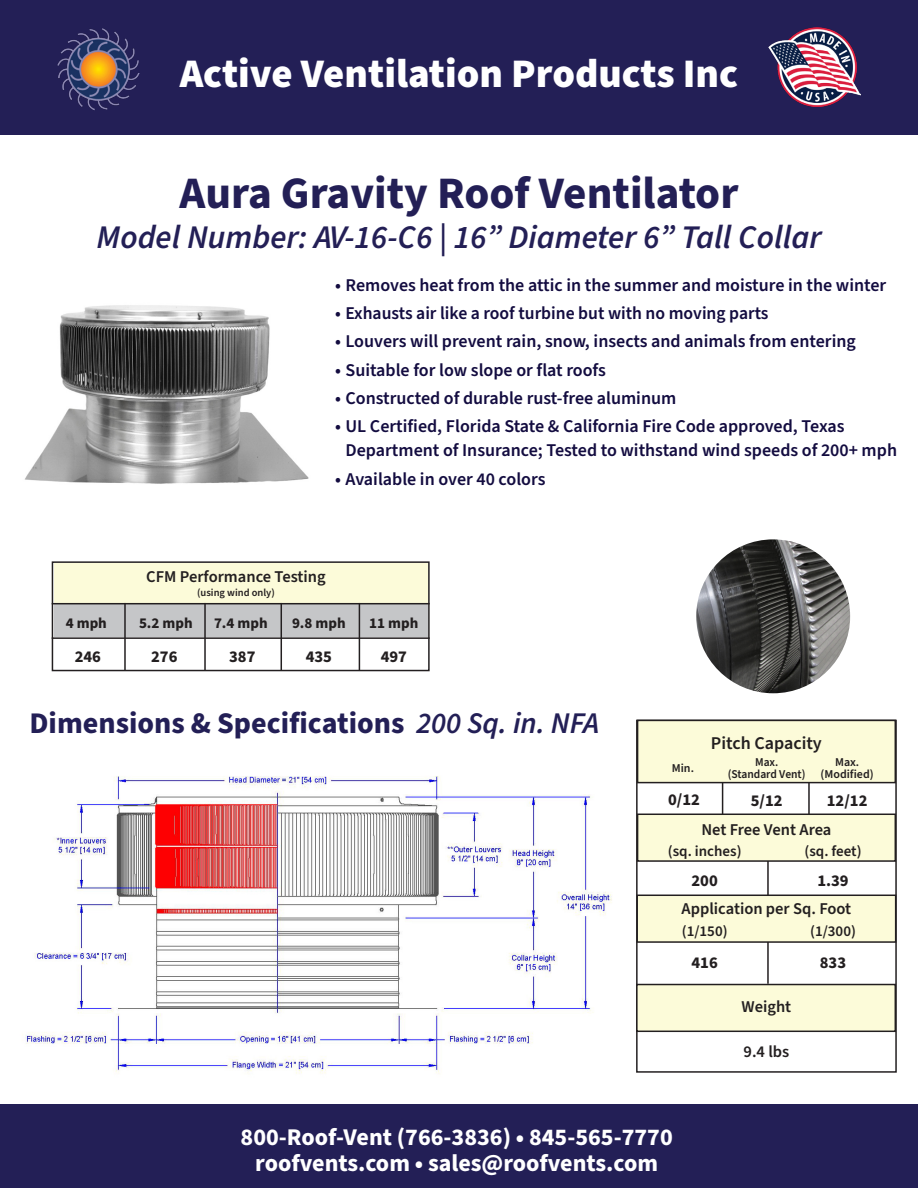
<style>
.page{position:relative;width:918px;height:1188px;background:#fff}
.page>*{position:absolute;margin:0;border:0;box-sizing:border-box;transform-origin:0 0}
.t1{font:700 45px "Source Sans Pro";color:#231f56}
.t2{font:900 40.5px "Source Sans Pro";color:#fff}
.t3{font:italic 600 33px "Source Sans Pro";color:#231f56}
.t4{font:700 30px "Source Sans Pro";color:#231f56}
.t5{font:700 24px/25.5px "Source Sans Pro";color:#fff;text-align:center}
.t6{font:600 18px/24px "Source Sans Pro";color:#130c40}
.t7{font:600 18px "Source Sans Pro";color:#231f20}
.t8{font:600 16.5px "Source Sans Pro";color:#231f20}
.t9{font:700 16.5px "Source Sans Pro";color:#231f20}
.t10{font:600 15px "Source Sans Pro";color:#231f20}
.t11{font:700 15px "Source Sans Pro";color:#231f20}
.t12{font:600 12px/12px "Source Sans Pro";color:#231f20;text-align:center}
.t13{font:600 12px/12px "Source Sans Pro";color:#231f20;text-align:center;scale:.96 1}
.t14{font:600 10.5px "Source Sans Pro";color:#231f20}
.s1{font-weight:600;font-style:italic}
</style>
<div class="page">
<div style="left:0;top:0;width:918px;height:135px;background:#231f56"></div>
<img style="left:57px;top:28px;width:83px;height:83px">
<img style="left:769px;top:28px;width:92px;height:79px">
<div style="left:0;top:1105px;width:918px;height:83px;background:#231f56"></div>
<img style="left:24px;top:305px;width:285px;height:179px">
<img style="left:25px;top:776px;width:587px;height:298px">
<img style="left:696px;top:539px;width:154px;height:154px;border-radius:77px">
<div style="left:54px;top:563px;width:374px;height:41px;background:#fcfbd9"></div>
<div style="left:54px;top:604px;width:374px;height:33px;background:#c5c6c8"></div>
<hr style="left:52px;top:603px;width:378px;height:1px;background:#231f20">
<hr style="left:52px;top:637px;width:378px;height:2px;background:#231f20">
<hr style="left:124px;top:603px;width:2px;height:67px;background:#231f20">
<hr style="left:204px;top:603px;width:2px;height:67px;background:#231f20">
<hr style="left:281px;top:603px;width:1px;height:67px;background:#231f20">
<hr style="left:359px;top:603px;width:1px;height:67px;background:#231f20">
<div style="left:52px;top:561px;width:378px;height:110px;border:2px solid #231f20"></div>
<div style="left:636px;top:720px;width:261px;height:353px;border:2px solid #231f20"></div>
<hr style="left:767px;top:817px;width:2px;height:167px;background:#231f20">
<hr style="left:722px;top:778px;width:1px;height:49px;background:#231f20">
<hr style="left:808px;top:777px;width:2px;height:48px;background:#231f20">
<div style="left:638px;top:720px;width:257px;height:63px;background:#fcfbd9"></div>
<div style="left:637px;top:720px;width:259px;height:63px;border:2px solid #231f20"></div>
<div style="left:638px;top:814px;width:257px;height:47px;background:#fcfbd9"></div>
<div style="left:637px;top:814px;width:259px;height:48px;border:2px solid #231f20"></div>
<div style="left:637px;top:895px;width:259px;height:47px;background:#fcfbd9"></div>
<div style="left:636px;top:895px;width:260px;height:48px;border:2px solid #231f20"></div>
<div style="left:637px;top:985px;width:258px;height:46px;background:#fcfbd9"></div>
<div style="left:636px;top:984px;width:260px;height:48px;border:2px solid #231f20"></div>
<h2 class="t2" style="left:180px;top:45px;width:560px">Active Ventilation Products Inc</h2>
<p class="t1" style="left:179px;top:162px;width:561px">Aura Gravity Roof Ventilator</p>
<p class="t3" style="left:97px;top:215px;width:726px">Model Number: AV-16-C6 | 16” Diameter 6” Tall Collar</p>
<p class="t6" style="left:335px;top:273px;width:553px">• Removes heat from the attic in the summer and moisture in the winter</p>
<p class="t6" style="left:335px;top:302px;width:435px">• Exhausts air like a roof turbine but with no moving parts</p>
<p class="t6" style="left:335px;top:330px;width:522px">• Louvers will prevent rain, snow, insects and animals from entering</p>
<p class="t6" style="left:335px;top:358px;width:272px">• Suitable for low slope or flat roofs</p>
<p class="t6" style="left:335px;top:387px;width:343px">• Constructed of durable rust-free aluminum</p>
<p class="t6" style="left:346px;top:415px;width:553px;text-indent:-10px">• UL Certified, Florida State &amp; California Fire Code approved, Texas<br>Department of Insurance; Tested to withstand wind speeds of 200+ mph</p>
<p class="t6" style="left:335px;top:467px;width:212px">• Available in over 40 colors</p>
<p class="t8" style="left:146px;top:566px;width:181px">CFM Performance Testing</p>
<p class="t14" style="left:197px;top:585px;width:79px">(using wind only)</p>
<p class="t11" style="left:66px;top:613px;width:43px">4 mph</p>
<p class="t11" style="left:139px;top:613px;width:55px">5.2 mph</p>
<p class="t11" style="left:214px;top:613px;width:55px">7.4 mph</p>
<p class="t11" style="left:292px;top:613px;width:55px">9.8 mph</p>
<p class="t11" style="left:369px;top:613px;width:51px">11 mph</p>
<p class="t9" style="left:75px;top:645px;width:28px">246</p>
<p class="t9" style="left:151px;top:645px;width:28px">276</p>
<p class="t9" style="left:229px;top:645px;width:28px">387</p>
<p class="t9" style="left:306px;top:645px;width:28px">435</p>
<p class="t9" style="left:381px;top:645px;width:28px">497</p>
<p class="t4" style="left:30px;top:702px;width:571px">Dimensions &amp; Specifications <span class="s1">200 Sq. in. NFA</span></p>
<p class="t7" style="left:711px;top:731px;width:112px">Pitch Capacity</p>
<p class="t12" style="left:672px;top:763px;width:24px">Min.</p>
<p class="t13" style="left:728px;top:757px;width:83px">Max.<br>(Standard Vent)</p>
<p class="t9" style="left:668px;top:788px;width:33px">0/12</p>
<p class="t9" style="left:751px;top:789px;width:33px">5/12</p>
<p class="t12" style="left:821px;top:757px;width:55px">Max. (Modified)</p>
<p class="t9" style="left:827px;top:789px;width:42px">12/12</p>
<p class="t8" style="left:701px;top:818px;width:132px">Net Free Vent Area</p>
<p class="t10" style="left:668px;top:841px;width:75px">(sq. inches)</p>
<p class="t9" style="left:692px;top:869px;width:28px">200</p>
<p class="t10" style="left:805px;top:841px;width:59px">(sq. feet)</p>
<p class="t9" style="left:817px;top:869px;width:33px">1.39</p>
<p class="t8" style="left:682px;top:898px;width:171px">Application per Sq. Foot</p>
<p class="t10" style="left:682px;top:921px;width:47px">(1/150)</p>
<p class="t9" style="left:692px;top:951px;width:28px">416</p>
<p class="t8" style="left:742px;top:995px;width:51px">Weight</p>
<p class="t8" style="left:744px;top:1040px;width:47px">9.4 lbs</p>
<p class="t10" style="left:810px;top:921px;width:47px">(1/300)</p>
<p class="t9" style="left:820px;top:951px;width:28px">833</p>
<h3 class="t5" style="left:241px;top:1125px;width:434px">800-Roof-Vent (766-3836) • 845-565-7770 roofvents.com • sales@roofvents.com</h3>
</div>
